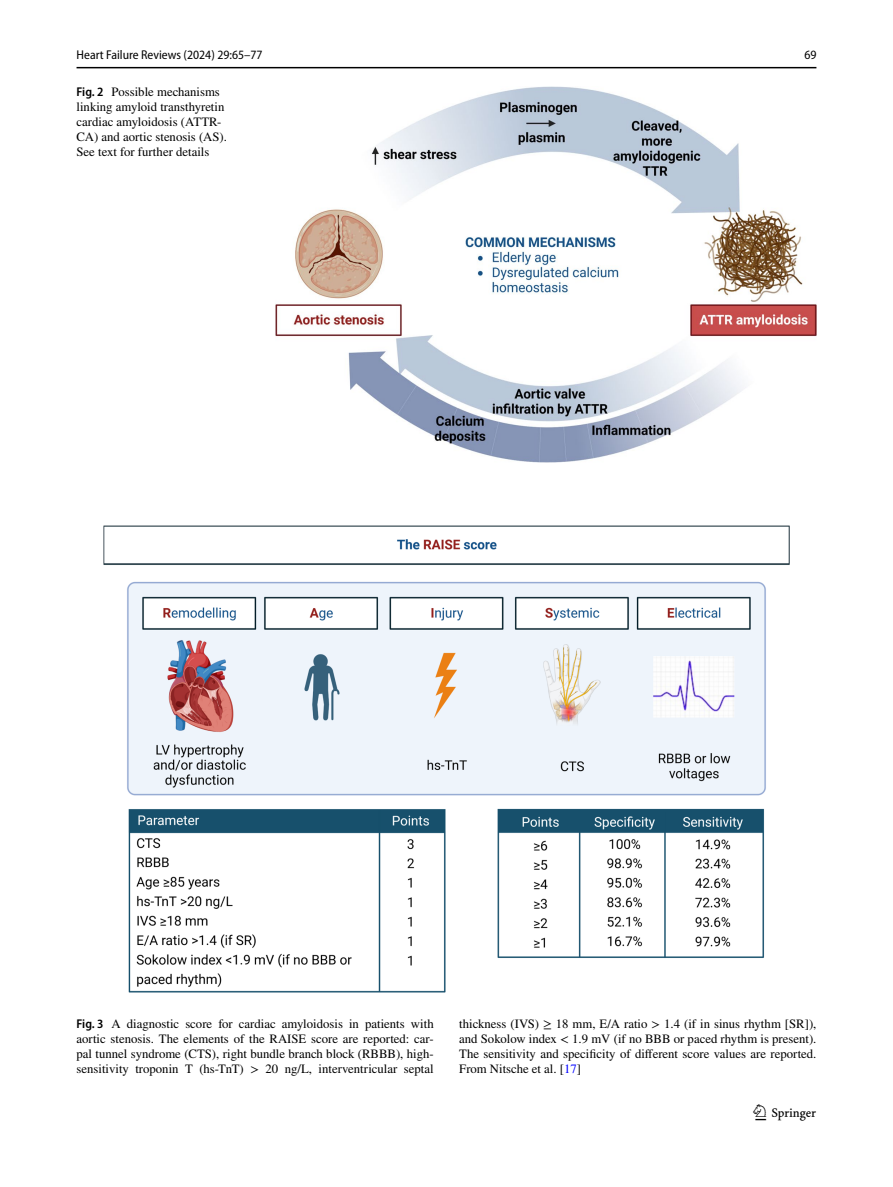
<style>
.page{position:relative;width:893px;height:1187px;background:#fff}
.page>*{position:absolute;margin:0;border:0;box-sizing:border-box;transform-origin:0 0}
.t1{font:22.5px "Springnew Regular 3";color:#000}
.t2{font:12.75px/15px "STIX";color:#000;text-align:justify}
.t3{font:semi-condensed 12.75px "Myriad Pro";color:#000}
.s1{font-family:"Myriad Pro";font-weight:600;font-stretch:semi-condensed}
.s2{color:#00f}
</style>
<div class="page">
<hr style="left:77px;top:67px;width:739px;height:1px;background:#000">
<img style="left:275px;top:87px;width:541px;height:375px">
<img style="left:104px;top:525px;width:685px;height:467px">
<p class="t3" style="left:77px;top:48px;width:188px">Heart Failure Reviews (2024) 29:65–77</p>
<p class="t3" style="left:804px;top:48px;width:14px">69</p>
<p class="t2" style="left:77px;top:85px;width:152px;text-align:left"><span class="s1">Fig. 2</span> Possible mechanisms linking amyloid transthyretin cardiac amyloidosis (ATTR-<br>CA) and aortic stenosis (AS).<br>See text for further details</p>
<p class="t2" style="left:77px;top:1016px;width:359px"><span class="s1">Fig. 3</span> A diagnostic score for cardiac amyloidosis in patients with aortic stenosis. The elements of the RAISE score are reported: car&shy;pal tunnel syndrome (CTS), right bundle branch block (RBBB), high&shy;sensitivity troponin T (hs-TnT) &gt; 20 ng/L, interventricular septal</p>
<p class="t2" style="left:459px;top:1016px;width:359px">thickness (IVS) ≥ 18 mm, E/A ratio &gt; 1.4 (if in sinus rhythm [SR]), and Sokolow index &lt; 1.9 mV (if no BBB or paced rhythm is present).<br>The sensitivity and specificity of different score values are reported.<br>From Nitsche et al. [<span class="s2">17</span>]</p>
<h1 class="t1" style="left:755px;top:1104px;width:62px">1 3</h1>
</div>
